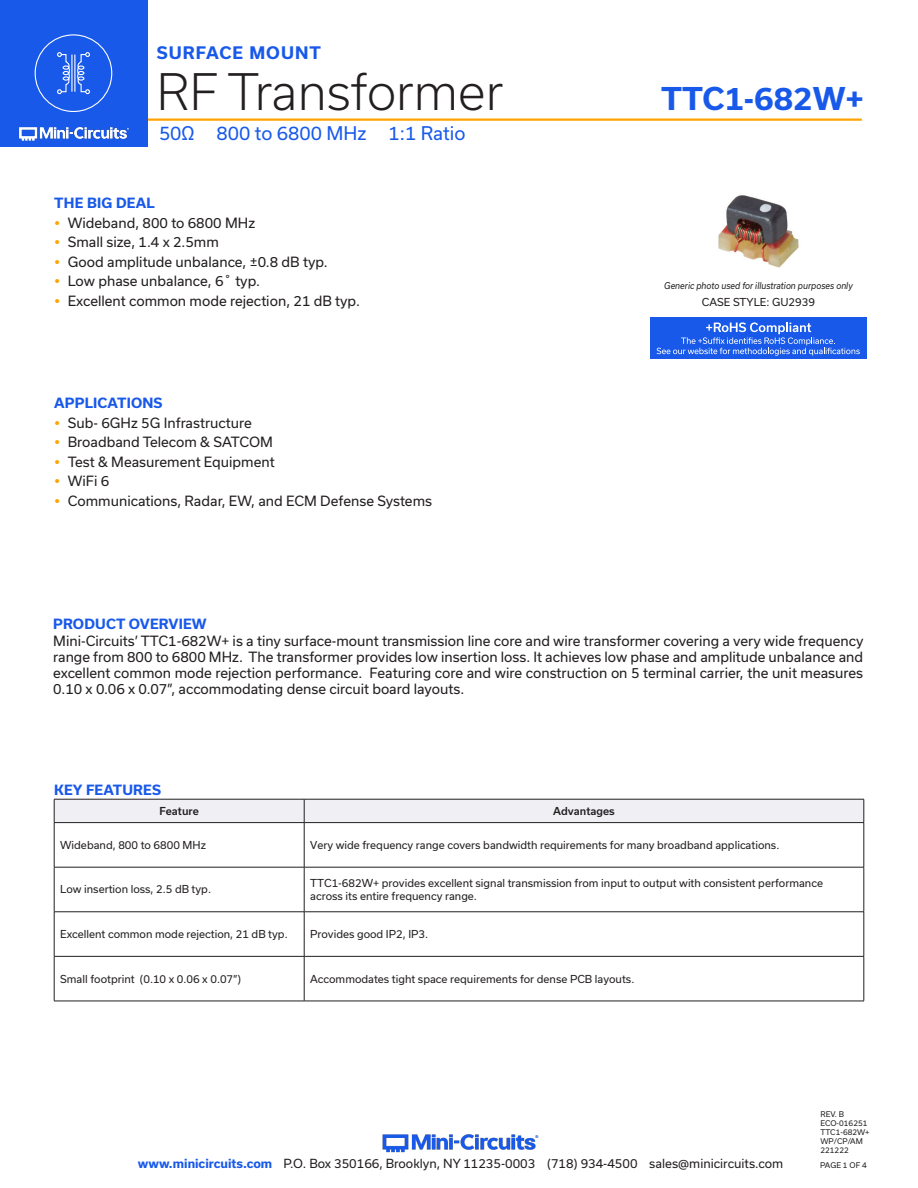
<style>
.page{position:relative;width:918px;height:1188px;background:#fff}
.page>*{position:absolute;margin:0;border:0;box-sizing:border-box;transform-origin:0 0}
.t1{font:300 48px "Usual";color:#231f20}
.t2{font:700 30px "Usual";color:#1859ea}
.t3{font:18px "Usual";color:#1859ea}
.t4{font:700 16.5px "Usual";letter-spacing:.065em;color:#1859ea}
.Regular_Copy{font:13.5px/16.2px "Usual";color:#231f20;text-align:justify}
.Blue_Headers{font:700 13.5px "Usual";letter-spacing:.015em;color:#1859ea}
.t5{font:12px "Usual";color:#231f20}
.Table_Body_Left_Just{font:10.5px/12.6px "Usual";color:#231f20}
.Table_Header_Center{font:500 10.5px "Usual";color:#231f20}
.t6{font:italic 9px "Usual";color:#231f20;scale:.9 1}
.Revision{font:7.5px "Usual";color:#231f20}
.s1{font-weight:700;color:#1859ea}
</style>
<div class="page">
<hr style="left:129px;top:118px;width:733px;height:3px;background:#ffa300">
<div style="left:0;top:0;width:147px;height:147px;background:#1859ea"></div>
<hr style="left:917px;top:0;width:1px;height:147px;background:#1859ea">
<img style="left:19px;top:126px;width:110px;height:15px">
<div style="left:35px;top:34px;width:77px;height:78px;border:1px solid #fff;border-radius:50%"></div>
<svg style="left:57px;top:52px;width:13px;height:42px"></svg>
<svg style="left:77px;top:52px;width:13px;height:42px"></svg>
<hr style="left:71px;top:55px;width:1px;height:37px;background:#fff">
<hr style="left:74px;top:55px;width:1px;height:37px;background:#fff">
<img style="left:382px;top:1134px;width:157px;height:19px">
<div style="left:54px;top:799px;width:811px;height:24px;background:#efeff4"></div>
<hr style="left:54px;top:822px;width:250px;height:1px;background:#231f20">
<hr style="left:54px;top:823px;width:1px;height:44px;background:#231f20">
<hr style="left:304px;top:822px;width:560px;height:1px;background:#231f20">
<hr style="left:304px;top:823px;width:1px;height:44px;background:#231f20">
<hr style="left:864px;top:823px;width:1px;height:44px;background:#231f20">
<hr style="left:54px;top:867px;width:250px;height:1px;background:#231f20">
<hr style="left:54px;top:867px;width:1px;height:45px;background:#231f20">
<hr style="left:304px;top:867px;width:560px;height:1px;background:#231f20">
<hr style="left:304px;top:867px;width:1px;height:45px;background:#231f20">
<hr style="left:864px;top:867px;width:1px;height:45px;background:#231f20">
<hr style="left:54px;top:912px;width:250px;height:1px;background:#231f20">
<hr style="left:54px;top:912px;width:1px;height:44px;background:#231f20">
<hr style="left:304px;top:912px;width:560px;height:1px;background:#231f20">
<hr style="left:304px;top:912px;width:1px;height:44px;background:#231f20">
<hr style="left:864px;top:912px;width:1px;height:44px;background:#231f20">
<hr style="left:54px;top:956px;width:250px;height:1px;background:#231f20">
<hr style="left:54px;top:957px;width:1px;height:44px;background:#231f20">
<hr style="left:304px;top:956px;width:560px;height:1px;background:#231f20">
<hr style="left:304px;top:957px;width:1px;height:44px;background:#231f20">
<hr style="left:864px;top:957px;width:1px;height:44px;background:#231f20">
<hr style="left:54px;top:1001px;width:250px;height:1px;background:#231f20">
<hr style="left:304px;top:1001px;width:560px;height:1px;background:#231f20">
<img style="left:718px;top:195px;width:81px;height:73px">
<div style="left:650px;top:317px;width:217px;height:42px;background:#1859ea"></div>
<svg style="left:657px;top:322px;width:203px;height:34px"></svg>
<p class="t4" style="left:157px;top:43px;width:166px">SURFACE MOUNT</p>
<h1 class="t1" style="left:157px;top:64px;width:348px">RF Transformer</h1>
<h3 class="t3" style="left:159px;top:123px;width:308px">50Ω 800 to 6800 MHz 1:1 Ratio</h3>
<p class="Blue_Headers" style="left:54px;top:195px;width:102px">THE BIG DEAL</p>
<p class="Regular_Copy" style="left:68px;top:214px;width:189px">Wideband, 800 to 6800 MHz</p>
<p class="Regular_Copy" style="left:68px;top:234px;width:153px">Small size, 1.4 x 2.5mm</p>
<p class="Regular_Copy" style="left:68px;top:253px;width:261px">Good amplitude unbalance, ±0.8 dB typ.</p>
<p class="Regular_Copy" style="left:68px;top:273px;width:194px">Low phase unbalance, 6˚ typ.</p>
<p class="Regular_Copy" style="left:68px;top:292px;width:294px">Excellent common mode rejection, 21 dB typ.</p>
<p class="Blue_Headers" style="left:54px;top:396px;width:110px">APPLICATIONS</p>
<p class="Regular_Copy" style="left:68px;top:415px;width:186px">Sub- 6GHz 5G Infrastructure</p>
<p class="Regular_Copy" style="left:68px;top:434px;width:207px">Broadband Telecom &amp; SATCOM</p>
<p class="Regular_Copy" style="left:68px;top:454px;width:208px">Test &amp; Measurement Equipment</p>
<p class="Regular_Copy" style="left:68px;top:473px;width:43px">WiFi 6</p>
<p class="Regular_Copy" style="left:68px;top:493px;width:366px">Communications, Radar, EW, and ECM Defense Systems</p>
<h2 class="t2" style="left:661px;top:81px;width:204px">TTC1-682W+</h2>
<p class="t6" style="left:664px;top:280px;width:211px">Generic photo used for illustration purposes only</p>
<p class="Table_Body_Left_Just" style="left:702px;top:296px;width:115px">CASE STYLE: GU2939</p>
<p class="Blue_Headers" style="left:53px;top:616px;width:155px">PRODUCT OVERVIEW</p>
<p class="Regular_Copy" style="left:53px;top:632px;width:812px">Mini-Circuits’ TTC1-682W+ is a tiny surface-mount transmission line core and wire transformer covering a very wide frequency range from 800 to 6800 MHz. The transformer provides low insertion loss. It achieves low phase and amplitude unbalance and excellent common mode rejection performance. Featuring core and wire construction on 5 terminal carrier, the unit measures 0.10 x 0.06 x 0.07”, accommodating dense circuit board layouts.</p>
<p class="Blue_Headers" style="left:54px;top:782px;width:108px">KEY FEATURES</p>
<p class="Table_Header_Center" style="left:159px;top:805px;width:41px">Feature</p>
<p class="Table_Header_Center" style="left:553px;top:805px;width:63px">Advantages</p>
<p class="Table_Body_Left_Just" style="left:60px;top:839px;width:147px">Wideband, 800 to 6800 MHz</p>
<p class="Table_Body_Left_Just" style="left:310px;top:839px;width:471px">Very wide frequency range covers bandwidth requirements for many broadband applications.</p>
<p class="Table_Body_Left_Just" style="left:60px;top:883px;width:152px">Low insertion loss, 2.5 dB typ.</p>
<p class="Table_Body_Left_Just" style="left:310px;top:877px;width:514px">TTC1-682W+ provides excellent signal transmission from input to output with consistent performance across its entire frequency range.</p>
<p class="Table_Body_Left_Just" style="left:60px;top:928px;width:229px">Excellent common mode rejection, 21 dB typ.</p>
<p class="Table_Body_Left_Just" style="left:310px;top:928px;width:119px">Provides good IP2, IP3.</p>
<p class="Table_Body_Left_Just" style="left:60px;top:972px;width:183px">Small footprint (0.10 x 0.06 x 0.07”)</p>
<p class="Table_Body_Left_Just" style="left:310px;top:972px;width:326px">Accommodates tight space requirements for dense PCB layouts.</p>
<p class="Revision" style="left:820px;top:1110px;width:25px">REV. B</p>
<p class="Revision" style="left:820px;top:1119px;width:48px">ECO-016251</p>
<p class="Revision" style="left:820px;top:1128px;width:51px">TTC1-682W+</p>
<p class="Revision" style="left:820px;top:1137px;width:44px">WP/CP/AM</p>
<p class="Revision" style="left:820px;top:1146px;width:30px">221222</p>
<p class="t5" style="left:138px;top:1157px;width:647px"><span class="s1">www.minicircuits.com</span> P.O. Box 350166, Brooklyn, NY 11235-0003 (718) 934-4500 sales@minicircuits.com</p>
<p class="Revision" style="left:820px;top:1161px;width:48px">PAGE 1 OF 4</p>
</div>
